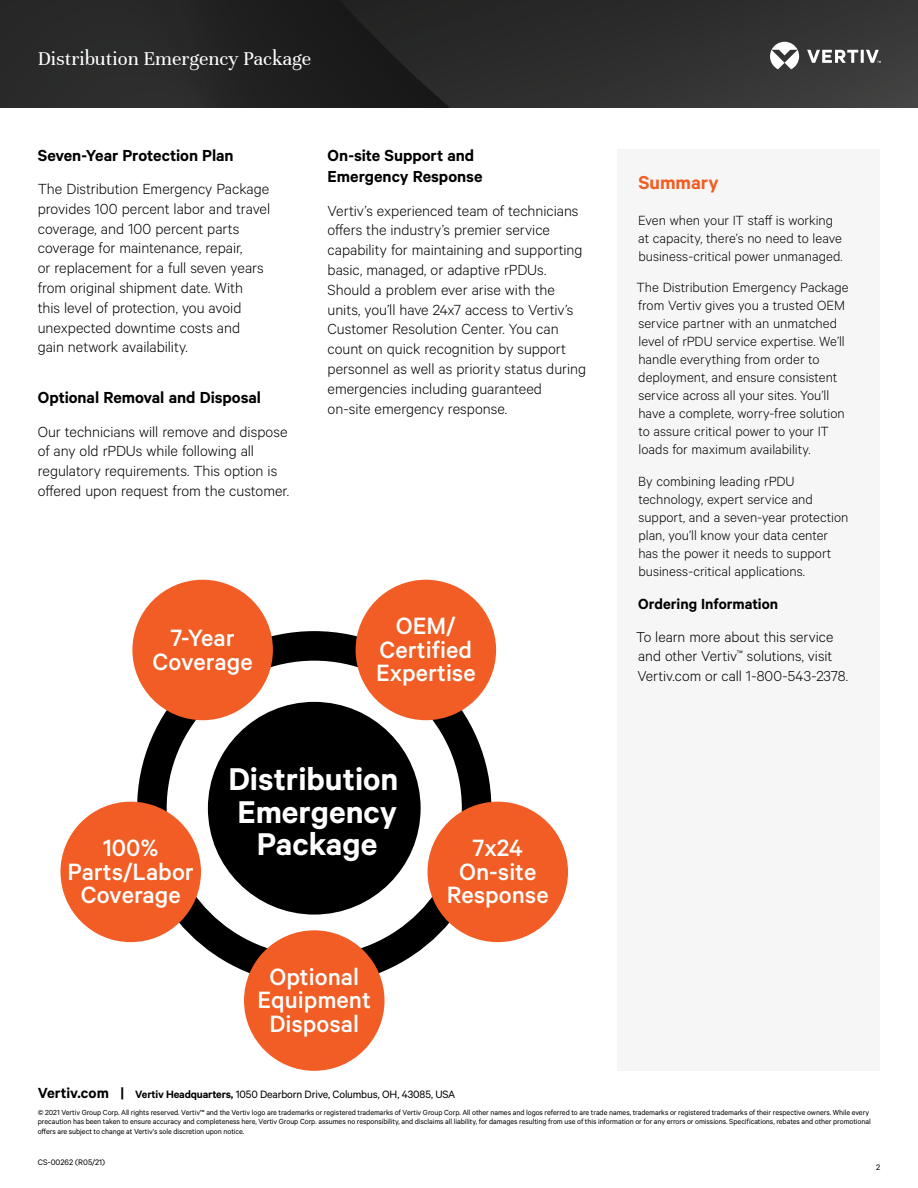
<style>
.page{position:relative;width:918px;height:1188px;background:#fff}
.page>*{position:absolute;margin:0;border:0;box-sizing:border-box;transform-origin:0 0}
.t1{font:600 35.4px/32.5px "Calibre";color:#fff;text-align:center}
.t2{font:500 26.55px/23.7px "Calibre";color:#fff;text-align:center}
.t3{font:21px "Unna";color:#fff}
.t4{font:600 21px "Calibre";color:#f15d24}
.t5{font:600 18px/21.6px "Calibre";color:#000}
.t6{font:300 16.5px/19.8px "Calibre";color:#000}
.t7{font:600 16.5px "Calibre";color:#000}
.t8{font:300 16.2px/19.5px "Calibre";color:#000}
.t9{font:300 15px/18px "Calibre";color:#000}
.t10{font:12px "Calibre";letter-spacing:-.015em;color:#000}
.t11{font:9px "Calibre";color:#000}
.t12{font:8.25px/9.8px "Calibre";letter-spacing:-.01em;color:#000}
.s1{font-weight:600;font-size:16.5px}
.s2{font-weight:600}
</style>
<div class="page">
<img style="left:0;top:0;width:918px;height:108px">
<svg style="left:770px;top:42px;width:111px;height:27px"></svg>
<div style="left:617px;top:149px;width:263px;height:922px;background:#f6f6f6"></div>
<div style="left:137px;top:631px;width:354px;height:354px;border:30px solid #000;border-radius:50%"></div>
<div style="left:208px;top:702px;width:213px;height:213px;background:#000;border-radius:50%"></div>
<div style="left:132px;top:580px;width:141px;height:140px;background:#f15d24;border-radius:50%"></div>
<div style="left:356px;top:580px;width:140px;height:140px;background:#f15d24;border-radius:50%"></div>
<div style="left:244px;top:930px;width:141px;height:141px;background:#f15d24;border-radius:50%"></div>
<div style="left:428px;top:802px;width:140px;height:140px;background:#f15d24;border-radius:50%"></div>
<div style="left:60px;top:802px;width:141px;height:140px;background:#f15d24;border-radius:50%"></div>
<p class="t3" style="left:38px;top:47px;width:275px">Distribution Emergency Package</p>
<p class="t5" style="left:38px;top:144px;width:197px">Seven-Year Protection Plan</p>
<p class="t6" style="left:38px;top:178px;width:234px">The Distribution Emergency Package provides 100 percent labor and travel coverage, and 100 percent parts coverage for maintenance, repair,<br>or replacement for a full seven years from original shipment date. With<br>this level of protection, you avoid unexpected downtime costs and gain network availability.</p>
<p class="t5" style="left:38px;top:386px;width:225px">Optional Removal and Disposal</p>
<p class="t6" style="left:38px;top:421px;width:253px">Our technicians will remove and dispose of any old rPDUs while following all regulatory requirements. This option is offered upon request from the customer.</p>
<p class="t5" style="left:328px;top:144px;width:156px">On-site Support and<br>Emergency Response</p>
<p class="t6" style="left:328px;top:200px;width:260px">Vertiv’s experienced team of technicians offers the industry’s premier service capability for maintaining and supporting basic, managed, or adaptive rPDUs.<br>Should a problem ever arise with the units, you’ll have 24x7 access to Vertiv’s Customer Resolution Center. You can count on quick recognition by support personnel as well as priority status during emergencies including guaranteed on-site emergency response.</p>
<h2 class="t2" style="left:153px;top:625px;width:102px">7-Year<br>Coverage</h2>
<h2 class="t2" style="left:376px;top:613px;width:101px">OEM/<br>Certified<br>Expertise</h2>
<h2 class="t2" style="left:68px;top:835px;width:128px">100%<br>Parts/Labor<br>Coverage</h2>
<h1 class="t1" style="left:228px;top:762px;width:172px">Distribution<br>Emergency<br>Package</h1>
<h2 class="t2" style="left:258px;top:964px;width:115px">Optional<br>Equipment<br>Disposal</h2>
<h2 class="t2" style="left:447px;top:835px;width:103px">7x24<br>On-site<br>Response</h2>
<p class="t4" style="left:638px;top:170px;width:82px">Summary</p>
<p class="t9" style="left:638px;top:210px;width:206px">Even when your IT staff is working at capacity, there’s no need to leave business-critical power unmanaged.</p>
<p class="t9" style="left:637px;top:278px;width:214px">The Distribution Emergency Package from Vertiv gives you a trusted OEM service partner with an unmatched level of rPDU service expertise. We’ll handle everything from order to deployment, and ensure consistent service across all your sites. You’ll have a complete, worry-free solution to assure critical power to your IT loads for maximum availability.</p>
<p class="t9" style="left:638px;top:471px;width:212px">By combining leading rPDU technology, expert service and support, and a seven-year protection plan, you’ll know your data center has the power it needs to support business-critical applications.</p>
<p class="t7" style="left:638px;top:594px;width:142px">Ordering Information</p>
<p class="t8" style="left:636px;top:626px;width:213px">To learn more about this service and other Vertiv<sup>™</sup> solutions, visit<br>Vertiv.com or call 1-800-543-2378.</p>
<p class="t10" style="left:38px;top:1087px;width:419px"><span class="s1">Vertiv.com |</span> <span class="s2">Vertiv Headquarters,</span> 1050 Dearborn Drive, Columbus, OH, 43085, USA</p>
<p class="t12" style="left:38px;top:1107px;width:834px">© 2021 Vertiv Group Corp. All rights reserved. Vertiv™ and the Vertiv logo are trademarks or registered trademarks of Vertiv Group Corp. All other names and logos referred to are trade names, trademarks or registered trademarks of their respective owners. While every precaution has been taken to ensure accuracy and completeness here, Vertiv Group Corp. assumes no responsibility, and disclaims all liability, for damages resulting from use of this information or for any errors or omissions. Specifications, rebates and other promotional offers are subject to change at Vertiv’s sole discretion upon notice.</p>
<p class="t11" style="left:38px;top:1157px;width:69px">CS-00262 (R05/21)</p>
<p class="t11" style="left:876px;top:1162px;width:6px">2</p>
</div>
